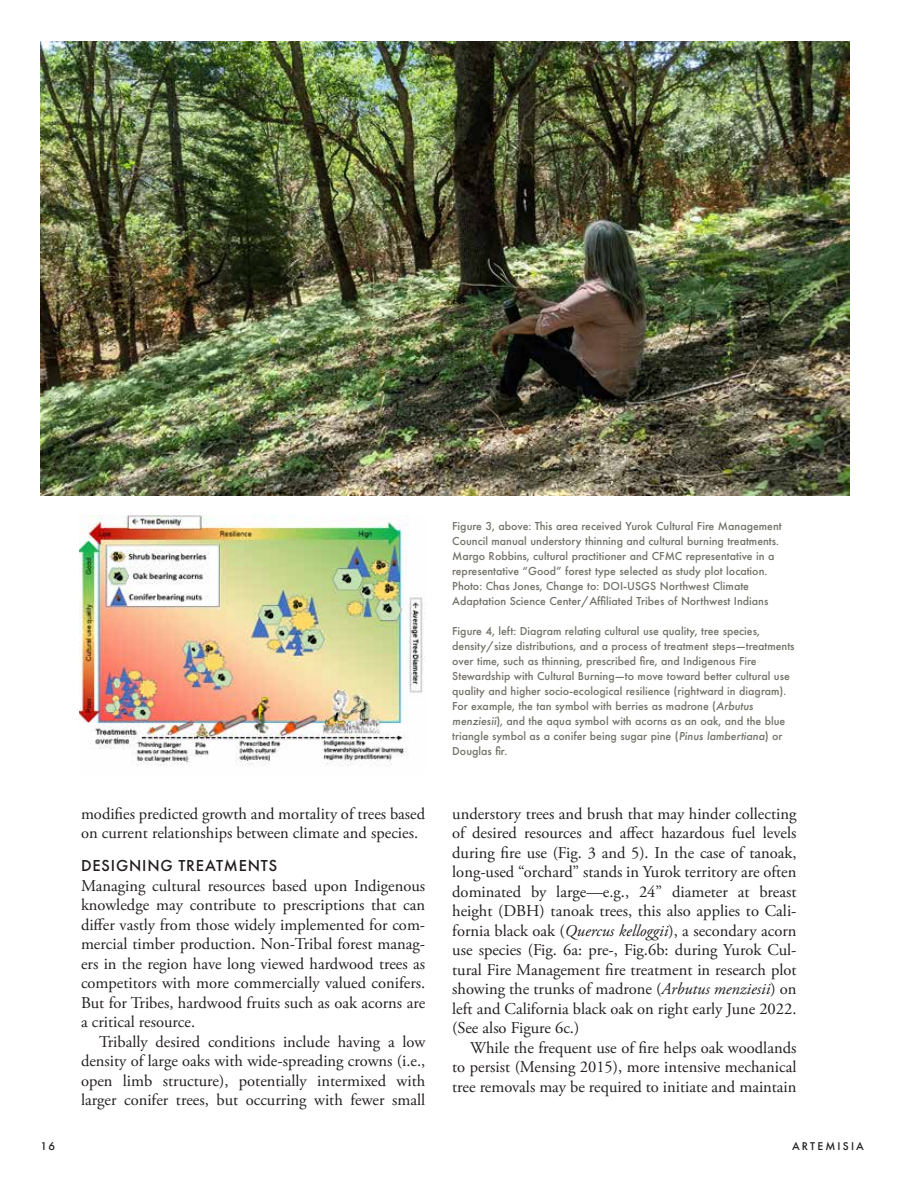
<style>
.page{position:relative;width:918px;height:1188px;background:#fff}
.page>*{position:absolute;margin:0;border:0;box-sizing:border-box;transform-origin:0 0}
.t1{font:16.5px/19.5px "Adobe Garamond Pro";color:#221e1f;text-align:justify}
.t2{font:500 16.5px "Futura PT";letter-spacing:.05em;color:#221e1f}
.t3{font:500 12px/15px "Futura PT";color:#727169}
.t4{font:500 11.7px "Futura PT";letter-spacing:.185em;color:#221e1f}
.s1{font-style:italic}
</style>
<div class="page">
<img style="left:40px;top:41px;width:809px;height:455px">
<img style="left:80px;top:515px;width:345px;height:251px">
<p class="t1" style="left:81px;top:804px;width:346px">modifies predicted growth and mortality of trees based on current relationships between climate and species.</p>
<p class="t2" style="left:81px;top:856px;width:198px">DESIGNING TREATMENTS</p>
<p class="t1" style="left:81px;top:876px;width:346px">Managing cultural resources based upon Indigenous knowledge may contribute to prescriptions that can differ vastly from those widely implemented for com&shy;mercial timber production. Non-Tribal forest manag&shy;ers in the region have long viewed hardwood trees as competitors with more commercially valued conifers.<br>But for Tribes, hardwood fruits such as oak acorns are a critical resource.</p>
<p class="t1" style="left:81px;top:1032px;width:346px;text-indent:18px">Tribally desired conditions include having a low density of large oaks with wide-spreading crowns (i.e., open limb structure), potentially intermixed with larger conifer trees, but occurring with fewer small</p>
<p class="t3" style="left:452px;top:518px;width:331px">Figure 3, above: This area received Yurok Cultural Fire Management Council manual understory thinning and cultural burning treatments.<br>Margo Robbins, cultural practitioner and CFMC representative in a representative “Good” forest type selected as study plot location.<br>Photo: Chas Jones, Change to: DOI-USGS Northwest Climate Adaptation Science Center/Affiliated Tribes of Northwest Indians</p>
<p class="t3" style="left:452px;top:623px;width:344px">Figure 4, left: Diagram relating cultural use quality, tree species, density/size distributions, and a process of treatment steps—treatments over time, such as thinning, prescribed fire, and Indigenous Fire Stewardship with Cultural Burning—to move toward better cultural use quality and higher socio-ecological resilience (rightward in diagram).<br>For example, the tan symbol with berries as madrone (<span class="s1">Arbutus menziesii</span>), and the aqua symbol with acorns as an oak, and the blue triangle symbol as a conifer being sugar pine (<span class="s1">Pinus lambertiana</span>) or Douglas fir.</p>
<p class="t1" style="left:452px;top:804px;width:346px">understory trees and brush that may hinder collecting of desired resources and affect hazardous fuel levels during fire use (Fig. 3 and 5). In the case of tanoak, long-used “orchard” stands in Yurok territory are often dominated by large—e.g., 24” diameter at breast height (DBH) tanoak trees, this also applies to Cali&shy;fornia black oak (<span class="s1">Quercus kelloggii</span>), a secondary acorn use species (Fig. 6a: pre-, Fig.6b: during Yurok Cul&shy;tural Fire Management fire treatment in research plot showing the trunks of madrone (<span class="s1">Arbutus menziesii</span>) on left and California black oak on right early June 2022. (See also Figure 6c.)</p>
<p class="t1" style="left:452px;top:1038px;width:346px;text-indent:18px">While the frequent use of fire helps oak woodlands to persist (Mensing 2015), more intensive mechanical tree removals may be required to initiate and maintain</p>
<p class="t4" style="left:40px;top:1139px;width:16px">16</p>
<p class="t4" style="left:792px;top:1139px;width:73px">ARTEMISIA</p>
</div>
